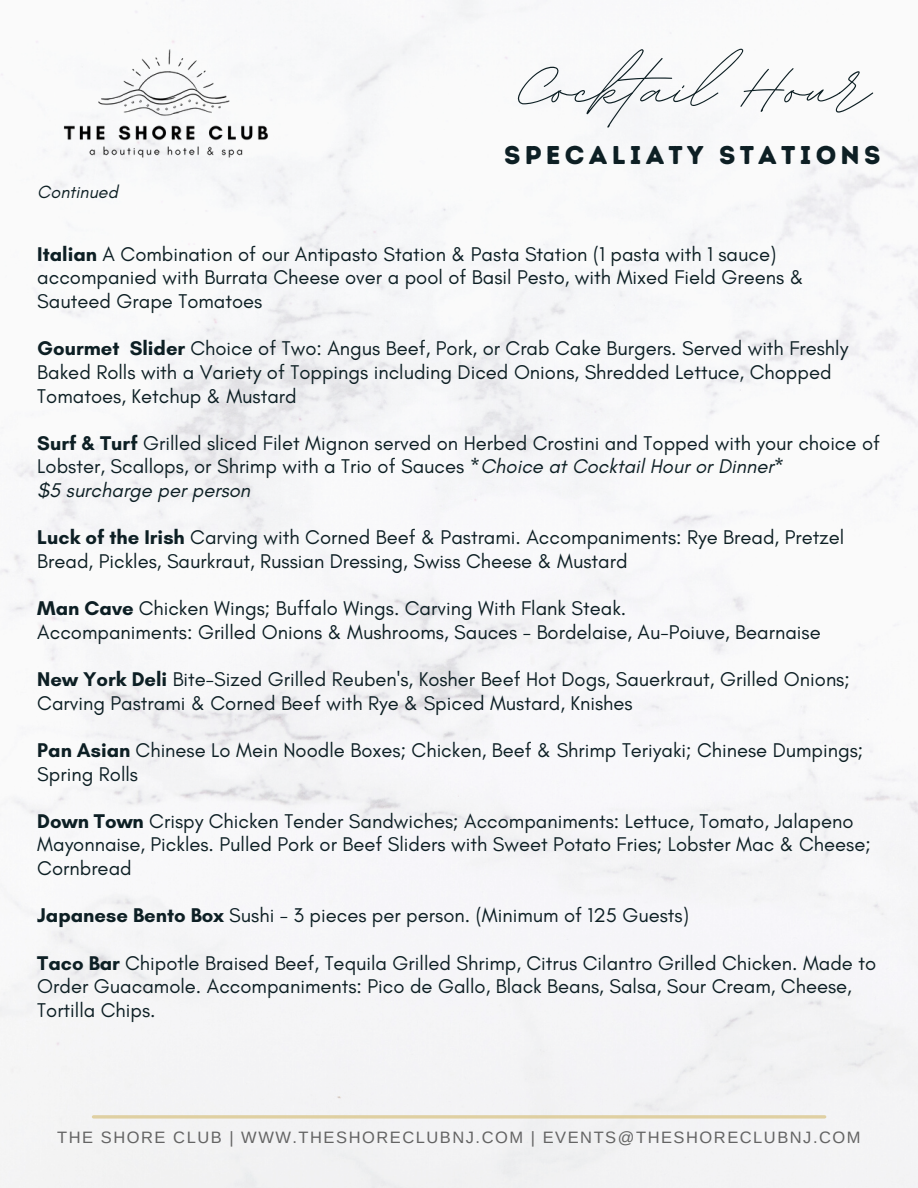
<style>
.page{position:relative;width:918px;height:1188px;background:#fff}
.page>*{position:absolute;margin:0;border:0;box-sizing:border-box;transform-origin:0 0}
.t1{font:102.9px "BD Script";color:#0d1f24}
.t2{font:25.65px "Intro Rust Base";letter-spacing:.165em;color:#0d1f24}
.t3{font:20.25px/23.7px "Glacial Indifference";color:#0d1f24}
.t4{font:italic 18px "Glacial Indifference";color:#0d1f24}
.t5{font:16.5px "Arimo";letter-spacing:.09em;color:#646464}
.s1{font-weight:700}
.s2{font-style:italic}
</style>
<div class="page">
<img style="left:58px;top:24px;width:210px;height:136px">
<svg style="left:93px;top:1115px;width:732px;height:4px;background:#e2d5af"></svg>
<h1 class="t1" style="left:520px;top:20px;width:352px">Cocktail Hour</h1>
<p class="t4" style="left:37px;top:181px;width:82px">Continued</p>
<p class="t2" style="left:504px;top:140px;width:378px">SPECALIATY STATIONS</p>
<p class="t3" style="left:37px;top:242px;width:768px"><span class="s1">Italian</span> A Combination of our Antipasto Station &amp; Pasta Station (1 pasta with 1 sauce) accompanied with Burrata Cheese over a pool of Basil Pesto, with Mixed Field Greens &amp;<br>Sauteed Grape Tomatoes</p>
<p class="t3" style="left:37px;top:336px;width:813px"><span class="s1">Gourmet Slider</span> Choice of Two: Angus Beef, Pork, or Crab Cake Burgers. Served with Freshly<br>Baked Rolls with a Variety of Toppings including Diced Onions, Shredded Lettuce, Chopped<br>Tomatoes, Ketchup &amp; Mustard</p>
<p class="t3" style="left:37px;top:431px;width:844px"><span class="s1">Surf &amp; Turf</span> Grilled sliced Filet Mignon served on Herbed Crostini and Topped with your choice of<br>Lobster, Scallops, or Shrimp with a Trio of Sauces <span class="s2">*Choice at Cocktail Hour or Dinner*<br>$5 surcharge per person</span></p>
<p class="t3" style="left:37px;top:525px;width:808px"><span class="s1">Luck of the Irish</span> Carving with Corned Beef &amp; Pastrami. Accompaniments: Rye Bread, Pretzel<br>Bread, Pickles, Saurkraut, Russian Dressing, Swiss Cheese &amp; Mustard</p>
<p class="t3" style="left:37px;top:596px;width:785px"><span class="s1">Man Cave</span> Chicken Wings; Buffalo Wings. Carving With Flank Steak.<br>Accompaniments: Grilled Onions &amp; Mushrooms, Sauces - Bordelaise, Au-Poiuve, Bearnaise</p>
<p class="t3" style="left:37px;top:667px;width:814px"><span class="s1">New York Deli</span> Bite-Sized Grilled Reuben's, Kosher Beef Hot Dogs, Sauerkraut, Grilled Onions;<br>Carving Pastrami &amp; Corned Beef with Rye &amp; Spiced Mustard, Knishes</p>
<p class="t3" style="left:37px;top:738px;width:828px"><span class="s1">Pan Asian</span> Chinese Lo Mein Noodle Boxes; Chicken, Beef &amp; Shrimp Teriyaki; Chinese Dumpings;<br>Spring Rolls</p>
<p class="t3" style="left:37px;top:809px;width:835px"><span class="s1">Down Town</span> Crispy Chicken Tender Sandwiches; Accompaniments: Lettuce, Tomato, Jalapeno<br>Mayonnaise, Pickles. Pulled Pork or Beef Sliders with Sweet Potato Fries; Lobster Mac &amp; Cheese;<br>Cornbread</p>
<p class="t3" style="left:37px;top:903px;width:653px"><span class="s1">Japanese Bento Box</span> Sushi - 3 pieces per person. (Minimum of 125 Guests)</p>
<p class="t3" style="left:37px;top:951px;width:840px"><span class="s1">Taco Bar</span> Chipotle Braised Beef, Tequila Grilled Shrimp, Citrus Cilantro Grilled Chicken. Made to<br>Order Guacamole. Accompaniments: Pico de Gallo, Black Beans, Salsa, Sour Cream, Cheese,<br>Tortilla Chips.</p>
<p class="t5" style="left:57px;top:1128px;width:805px">THE SHORE CLUB | WWW.THESHORECLUBNJ.COM | EVENTS@THESHORECLUBNJ.COM</p>
</div>
